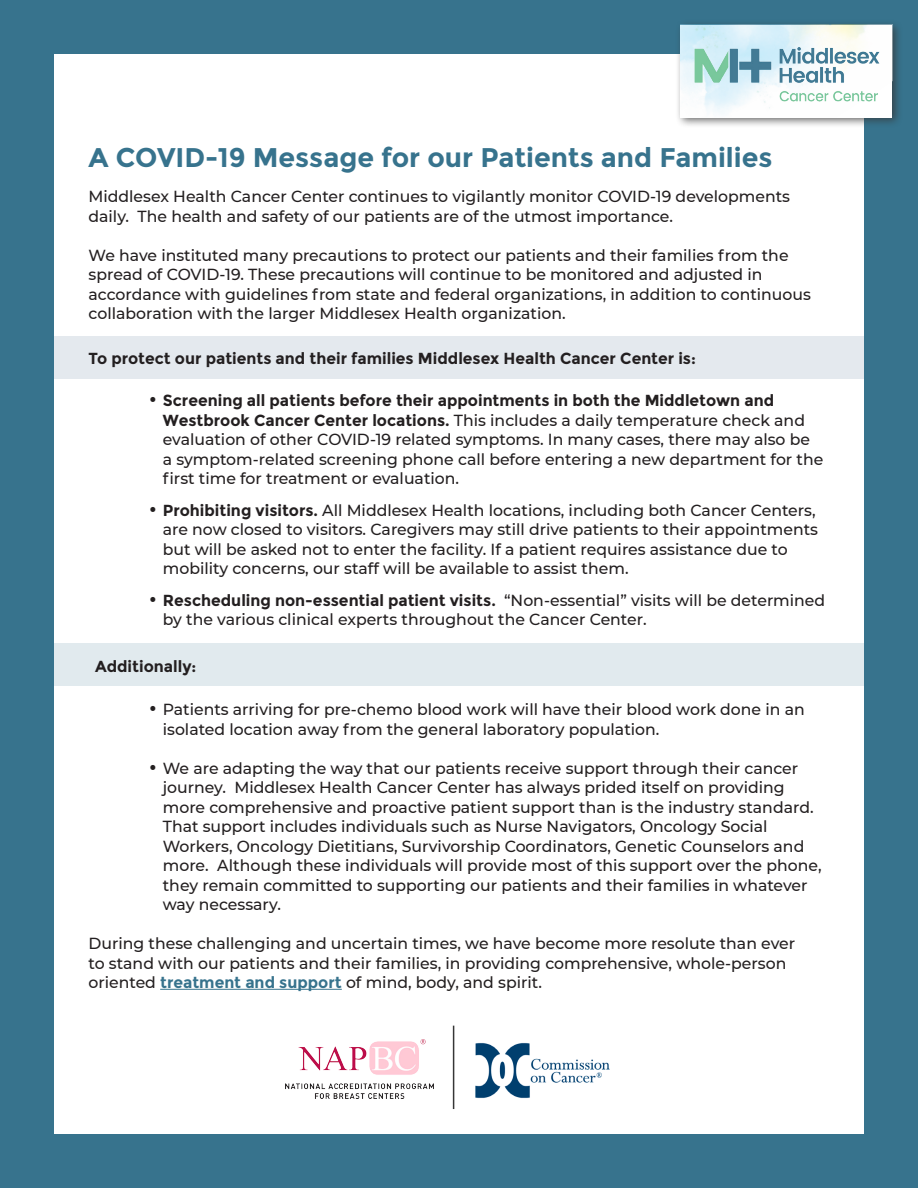
<style>
.page{position:relative;width:918px;height:1188px;background:#37738d}
.page>*{position:absolute;margin:0;border:0;box-sizing:border-box;transform-origin:0 0}
.t1{font:700 27px "Montserrat";color:#37738d}
.t2{font:500 16.05px/19.5px "Montserrat";color:#231f20}
.t3{font:700 16.05px "Montserrat";color:#231f20}
.s1{font-weight:600;font-size:23.25px}
.s2{font-weight:700}
.s3{font-weight:700;color:#37738d}
</style>
<div class="page">
<div style="left:54px;top:54px;width:810px;height:1080px;background:#fff"></div>
<div style="left:54px;top:337px;width:810px;height:42px;background:#e4e9ee"></div>
<div style="left:54px;top:643px;width:810px;height:43px;background:#e1eaee"></div>
<div style="left:675px;top:20px;width:229px;height:109px;background:#363636;opacity:.75"></div>
<img style="left:680px;top:25px;width:212px;height:7px">
<img style="left:678px;top:32px;width:217px;height:85px">
<img style="left:475px;top:1043px;width:135px;height:55px">
<hr style="left:160px;top:989px;width:182px;height:1px;background:#37738d">
<img style="left:285px;top:1039px;width:149px;height:60px">
<hr style="left:453px;top:1026px;width:1px;height:83px;background:#363636">
<p class="t1" style="left:89px;top:141px;width:685px">A COVID-19 Message for our Patients and Families</p>
<p class="t2" style="left:89px;top:186px;width:703px">Middlesex Health Cancer Center continues to vigilantly monitor COVID-19 developments daily. The health and safety of our patients are of the utmost importance.</p>
<p class="t2" style="left:89px;top:245px;width:724px">We have instituted many precautions to protect our patients and their families from the spread of COVID-19. These precautions will continue to be monitored and adjusted in accordance with guidelines from state and federal organizations, in addition to continuous collaboration with the larger Middlesex Health organization.</p>
<p class="t3" style="left:89px;top:349px;width:609px">To protect our patients and their families Middlesex Health Cancer Center is:</p>
<p class="t2" style="left:163px;top:390px;width:662px;text-indent:-14px"><span class="s1">•</span> <span class="s2">Screening all patients before their appointments in both the Middletown and Westbrook Cancer Center locations.</span> This includes a daily temperature check and evaluation of other COVID-19 related symptoms. In many cases, there may also be a symptom-related screening phone call before entering a new department for the first time for treatment or evaluation.</p>
<p class="t2" style="left:163px;top:500px;width:657px;text-indent:-14px"><span class="s1">•</span> <span class="s2">Prohibiting visitors.</span> All Middlesex Health locations, including both Cancer Centers, are now closed to visitors. Caregivers may still drive patients to their appointments but will be asked not to enter the facility. If a patient requires assistance due to mobility concerns, our staff will be available to assist them.</p>
<p class="t2" style="left:163px;top:590px;width:664px;text-indent:-14px"><span class="s1">•</span> <span class="s2">Rescheduling non-essential patient visits.</span> “Non-essential” visits will be determined by the various clinical experts throughout the Cancer Center.</p>
<p class="t3" style="left:95px;top:656px;width:103px">Additionally:</p>
<p class="t2" style="left:163px;top:699px;width:643px;text-indent:-14px"><span class="s1">•</span> Patients arriving for pre-chemo blood work will have their blood work done in an isolated location away from the general laboratory population.</p>
<p class="t2" style="left:163px;top:758px;width:660px;text-indent:-14px"><span class="s1">•</span> We are adapting the way that our patients receive support through their cancer journey. Middlesex Health Cancer Center has always prided itself on providing more comprehensive and proactive patient support than is the industry standard.<br>That support includes individuals such as Nurse Navigators, Oncology Social Workers, Oncology Dietitians, Survivorship Coordinators, Genetic Counselors and more. Although these individuals will provide most of this support over the phone, they remain committed to supporting our patients and their families in whatever way necessary.</p>
<p class="t2" style="left:89px;top:933px;width:708px">During these challenging and uncertain times, we have become more resolute than ever to stand with our patients and their families, in providing comprehensive, whole-person oriented <span class="s3">treatment and support</span> of mind, body, and spirit.</p>
</div>
